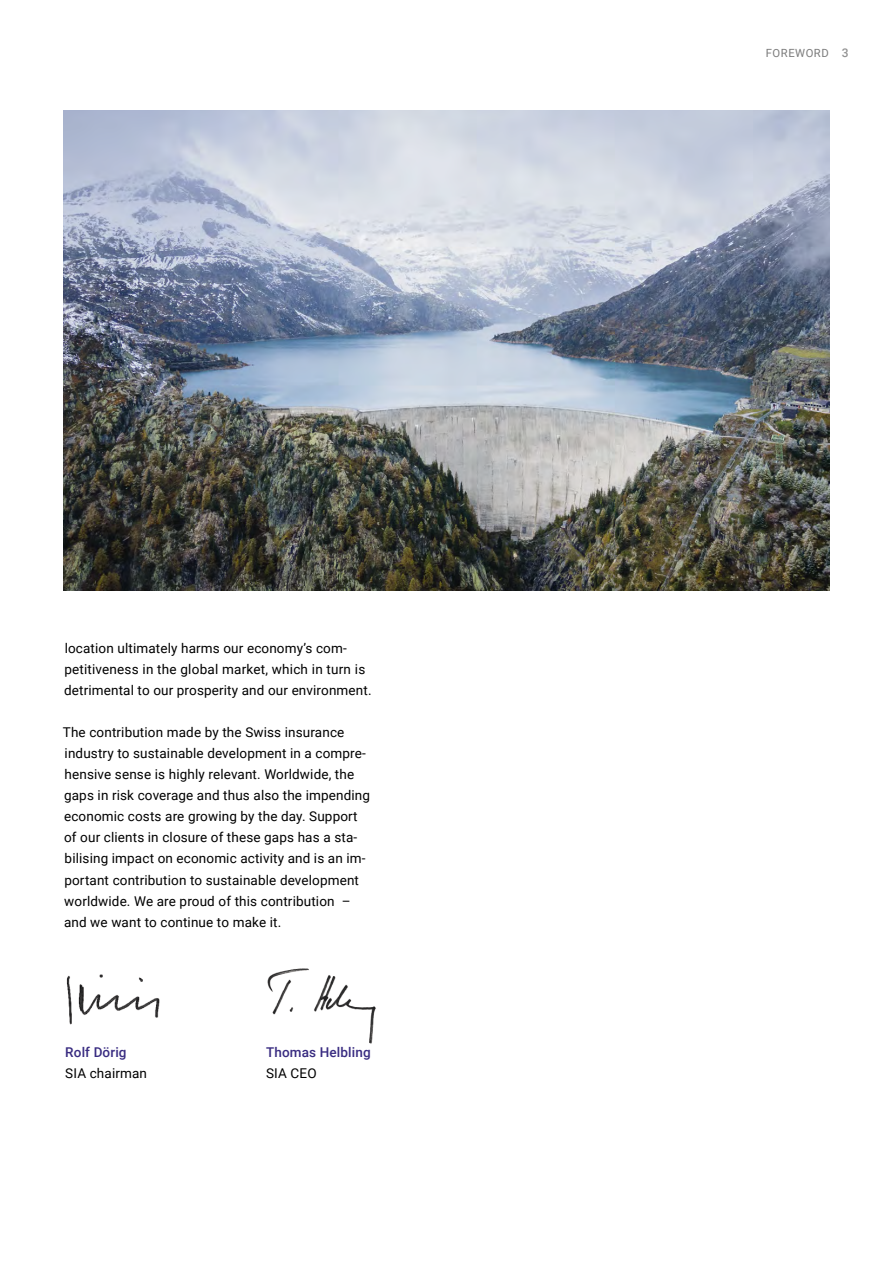
<style>
.page{position:relative;width:893px;height:1263px;background:#fff}
.page>*{position:absolute;margin:0;border:0;box-sizing:border-box;transform-origin:0 0}
.t1{font:13.5px/21px "Roboto";letter-spacing:.01em;color:#000}
.t2{font:500 13.5px "Roboto";letter-spacing:.01em;color:#392c81}
.t3{font:11.25px "Roboto";letter-spacing:.045em;color:#7c7c7c}
.s1{font-weight:500;font-size:12px;color:#939393}
</style>
<div class="page">
<img style="left:64px;top:111px;width:765px;height:479px">
<img style="left:267px;top:968px;width:109px;height:76px">
<img style="left:66px;top:974px;width:94px;height:51px">
<p class="t1" style="left:64px;top:638px;width:309px">location ultimately harms our economy’s com&shy;petitiveness in the global market, which in turn is detrimental to our prosperity and our environment.</p>
<p class="t1" style="left:63px;top:722px;width:309px">The contribution made by the Swiss insurance industry to sustainable development in a compre&shy;hensive sense is highly relevant. Worldwide, the gaps in risk coverage and thus also the impending economic costs are growing by the day. Support of our clients in closure of these gaps has a sta&shy;bilising impact on economic activity and is an im&shy;portant contribution to sustainable development worldwide. We are proud of this contribution – and we want to continue to make it.</p>
<p class="t2" style="left:65px;top:1043px;width:63px">Rolf Dörig</p>
<p class="t1" style="left:65px;top:1062px;width:83px">SIA chairman</p>
<p class="t2" style="left:266px;top:1043px;width:106px">Thomas Helbling</p>
<p class="t1" style="left:266px;top:1062px;width:52px">SIA CEO</p>
<p class="t3" style="left:766px;top:46px;width:84px">FOREWORD <span class="s1">3</span></p>
</div>
